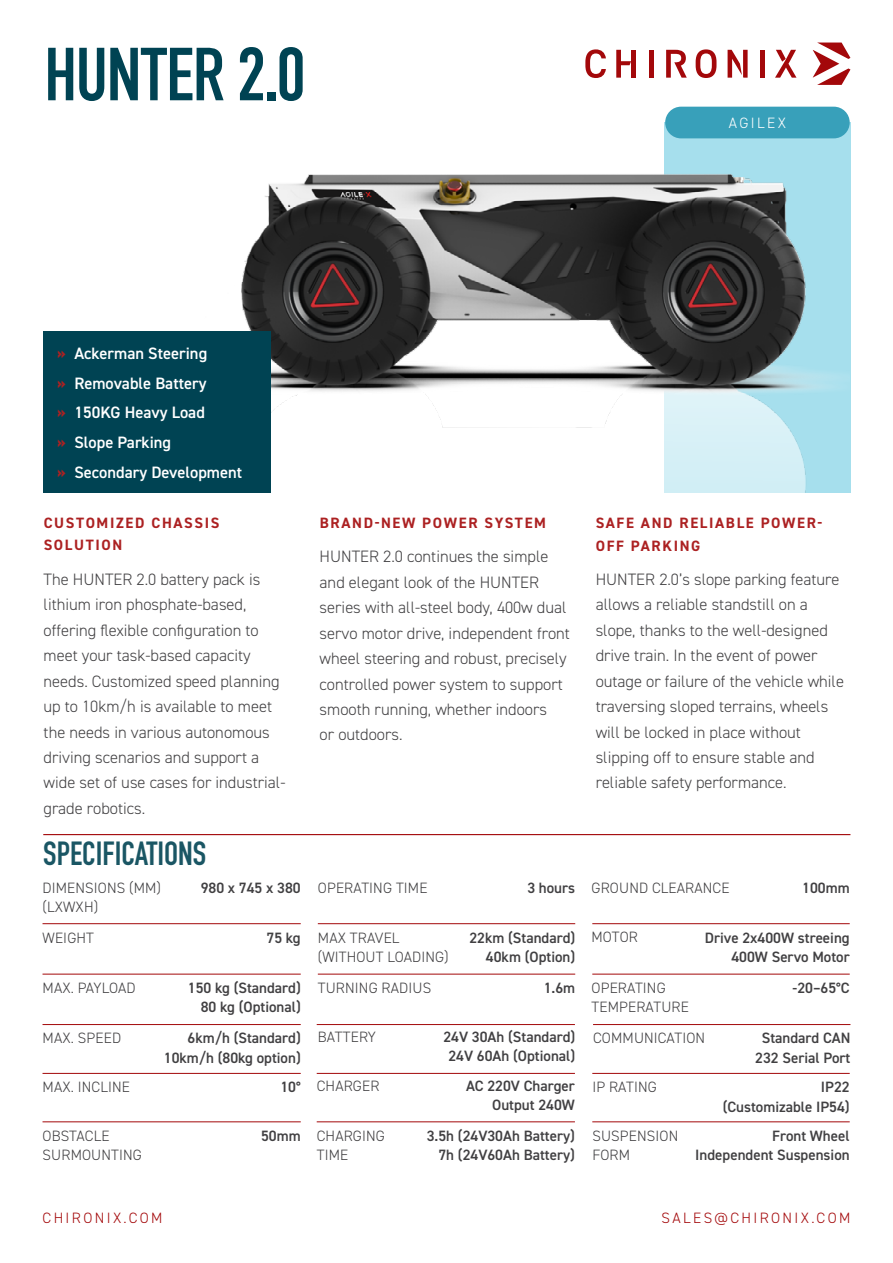
<style>
.page{position:relative;width:893px;height:1263px;background:#fff}
.page>*{position:absolute;margin:0;border:0;box-sizing:border-box;transform-origin:0 0}
.t1{font:75px "DIN Condensed";letter-spacing:-.04em;color:#004353}
.t2{font:700 33px "DIN Condensed";color:#1a5664}
.t3{font:300 16.5px/25.5px "DIN2014";color:#414042}
.t4{font:600 16.5px/29.7px "DIN2014";color:#fff}
.t5{font:600 15px/19.5px "DIN2014";color:#414042;text-align:right}
.t6{font:300 15px/19.5px "DIN2014";letter-spacing:.01em;color:#414042}
.t7{font:700 15px/22.5px "DIN2014";letter-spacing:.11em;color:#ac2122}
.t8{font:300 15px "DIN2014";letter-spacing:.16em;color:#a3080a}
.t9{font:300 15px "DIN2014";letter-spacing:.16em;color:#fff}
.s1{font-weight:800;color:#ac2122}
</style>
<div class="page">
<img style="left:43px;top:113px;width:806px;height:380px">
<svg style="left:585px;top:49px;width:21px;height:29px"></svg>
<svg style="left:616px;top:50px;width:15px;height:28px"></svg>
<hr style="left:632px;top:50px;width:4px;height:28px;background:#a3080a">
<div style="left:649px;top:50px;width:5px;height:28px;background:#a3080a"></div>
<svg style="left:666px;top:50px;width:21px;height:28px"></svg>
<svg style="left:696px;top:49px;width:20px;height:29px"></svg>
<svg style="left:728px;top:50px;width:20px;height:28px"></svg>
<div style="left:760px;top:50px;width:5px;height:28px;background:#a3080a"></div>
<svg style="left:775px;top:50px;width:21px;height:28px"></svg>
<svg style="left:813px;top:43px;width:37px;height:42px"></svg>
<hr style="left:43px;top:834px;width:807px;height:1px;background:#a3080a">
<div style="left:44px;top:331px;width:227px;height:162px;background:#004353"></div>
<div style="left:665px;top:107px;width:185px;height:31px;background:#38a0ba;border-radius:16px"></div>
<hr style="left:43px;top:923px;width:258px;height:1px;background:#a3080a">
<hr style="left:43px;top:974px;width:258px;height:1px;background:#a3080a">
<hr style="left:43px;top:1024px;width:258px;height:1px;background:#a3080a">
<hr style="left:43px;top:1073px;width:258px;height:1px;background:#a3080a">
<hr style="left:43px;top:1121px;width:258px;height:1px;background:#a3080a">
<hr style="left:317px;top:1024px;width:258px;height:1px;background:#a3080a">
<hr style="left:317px;top:1073px;width:258px;height:1px;background:#a3080a">
<hr style="left:317px;top:1121px;width:258px;height:1px;background:#a3080a">
<hr style="left:592px;top:923px;width:258px;height:1px;background:#a3080a">
<hr style="left:592px;top:974px;width:258px;height:1px;background:#a3080a">
<hr style="left:318px;top:974px;width:257px;height:1px;background:#a3080a">
<hr style="left:593px;top:1024px;width:257px;height:1px;background:#a3080a">
<hr style="left:592px;top:1073px;width:258px;height:1px;background:#a3080a">
<hr style="left:592px;top:1121px;width:258px;height:1px;background:#a3080a">
<hr style="left:318px;top:923px;width:257px;height:1px;background:#a3080a">
<h1 class="t1" style="left:44px;top:33px;width:265px">HUNTER 2.0</h1>
<p class="t9" style="left:729px;top:114px;width:59px">AGILEX</p>
<p class="t4" style="left:57px;top:338px;width:186px"><span class="s1">»</span> Ackerman Steering<br><span class="s1">»</span> Removable Battery<br><span class="s1">»</span> 150KG Heavy Load<br><span class="s1">»</span> Slope Parking<br><span class="s1">»</span> Secondary Development</p>
<p class="t7" style="left:44px;top:511px;width:177px">CUSTOMIZED CHASSIS<br>SOLUTION</p>
<p class="t3" style="left:44px;top:566px;width:243px">The HUNTER 2.0 battery pack is lithium iron phosphate-based, offering flexible configuration to meet your task-based capacity needs. Customized speed planning up to 10km/h is available to meet the needs in various autonomous driving scenarios and support a wide set of use cases for industrial&shy;grade robotics.</p>
<h2 class="t2" style="left:43px;top:831px;width:164px">SPECIFICATIONS</h2>
<p class="t7" style="left:320px;top:511px;width:228px">BRAND-NEW POWER SYSTEM</p>
<p class="t3" style="left:320px;top:544px;width:252px">HUNTER 2.0 continues the simple and elegant look of the HUNTER series with all-steel body, 400w dual servo motor drive, independent front wheel steering and robust, precisely controlled power system to support smooth running, whether indoors<br>or outdoors.</p>
<p class="t7" style="left:596px;top:511px;width:228px">SAFE AND RELIABLE POWER-<br>OFF PARKING</p>
<p class="t3" style="left:596px;top:566px;width:250px">HUNTER 2.0’s slope parking feature allows a reliable standstill on a slope, thanks to the well-designed drive train. In the event of power outage or failure of the vehicle while traversing sloped terrains, wheels will be locked in place without slipping off to ensure stable and reliable safety performance.</p>
<p class="t6" style="left:43px;top:878px;width:120px">DIMENSIONS (MM) (LXWXH)</p>
<p class="t6" style="left:43px;top:928px;width:53px">WEIGHT</p>
<p class="t6" style="left:43px;top:978px;width:95px">MAX. PAYLOAD</p>
<p class="t6" style="left:43px;top:1028px;width:80px">MAX. SPEED</p>
<p class="t6" style="left:43px;top:1077px;width:89px">MAX. INCLINE</p>
<p class="t6" style="left:43px;top:1126px;width:101px">OBSTACLE<br>SURMOUNTING</p>
<p class="t5" style="left:201px;top:877px;width:102px">980 x 745 x 380</p>
<p class="t5" style="left:527px;top:877px;width:49px">3 hours</p>
<p class="t5" style="left:802px;top:877px;width:49px">100mm</p>
<p class="t6" style="left:592px;top:878px;width:140px">GROUND CLEARANCE</p>
<p class="t6" style="left:592px;top:928px;width:48px">MOTOR</p>
<p class="t6" style="left:592px;top:978px;width:99px">OPERATING<br>TEMPERATURE</p>
<p class="t6" style="left:318px;top:878px;width:111px">OPERATING TIME</p>
<p class="t5" style="left:267px;top:927px;width:36px">75 kg</p>
<p class="t5" style="left:469px;top:927px;width:107px">22km (Standard)<br>40km (Option)</p>
<p class="t5" style="left:188px;top:978px;width:114px">150 kg (Standard)</p>
<p class="t5" style="left:544px;top:978px;width:33px">1.6m</p>
<p class="t5" style="left:201px;top:997px;width:101px">80 kg (Optional)</p>
<p class="t5" style="left:705px;top:927px;width:146px">Drive 2x400W streeing<br>400W Servo Motor</p>
<p class="t5" style="left:792px;top:978px;width:59px">-20–65°C</p>
<p class="t6" style="left:318px;top:928px;width:132px">MAX TRAVEL (WITHOUT LOADING)</p>
<p class="t6" style="left:318px;top:978px;width:115px">TURNING RADIUS</p>
<p class="t5" style="left:443px;top:1027px;width:133px;text-align:center">24V 30Ah (Standard)<br>24V 60Ah (Optional)</p>
<p class="t5" style="left:164px;top:1028px;width:138px">6km/h (Standard)<br>10km/h (80kg option)</p>
<p class="t5" style="left:280px;top:1077px;width:22px">10°</p>
<p class="t5" style="left:261px;top:1125px;width:41px">50mm</p>
<p class="t6" style="left:318px;top:1027px;width:60px">BATTERY</p>
<p class="t5" style="left:755px;top:1028px;width:97px;text-align:center">Standard CAN<br>232 Serial Port</p>
<p class="t6" style="left:593px;top:1028px;width:114px">COMMUNICATION</p>
<p class="t6" style="left:592px;top:1077px;width:66px">IP RATING</p>
<p class="t6" style="left:592px;top:1126px;width:87px">SUSPENSION<br>FORM</p>
<p class="t5" style="left:466px;top:1075px;width:110px">AC 220V Charger<br>Output 240W</p>
<p class="t5" style="left:427px;top:1125px;width:150px">3.5h (24V30Ah Battery)<br>7h (24V60Ah Battery)</p>
<p class="t6" style="left:317px;top:1076px;width:64px">CHARGER</p>
<p class="t6" style="left:317px;top:1126px;width:70px">CHARGING<br>TIME</p>
<p class="t5" style="left:723px;top:1077px;width:129px">IP22<br>(Customizable IP54)</p>
<p class="t5" style="left:695px;top:1125px;width:156px">Front Wheel<br>Independent Suspension</p>
<p class="t8" style="left:43px;top:1208px;width:122px">CHIRONIX.COM</p>
<p class="t8" style="left:662px;top:1208px;width:190px">SALES@CHIRONIX.COM</p>
</div>
